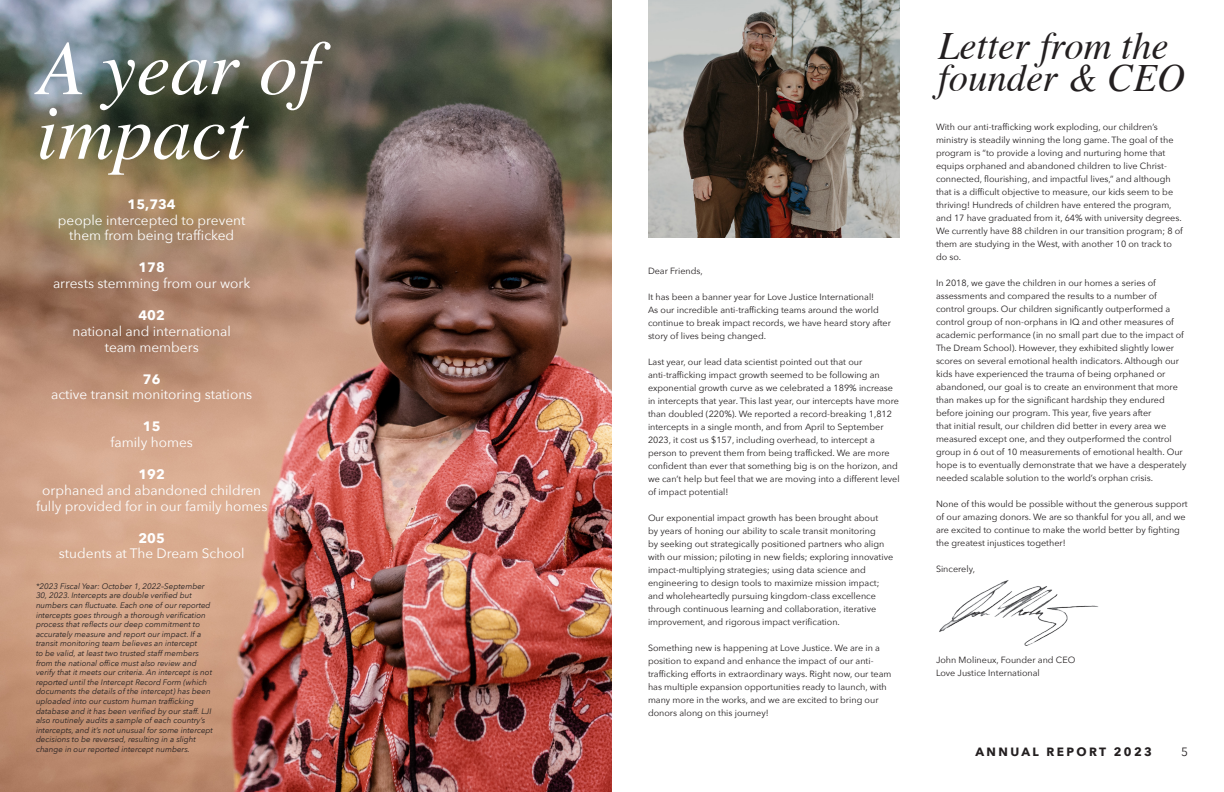
<style>
.page{position:relative;width:1224px;height:792px;background:#fff}
.page>*{position:absolute;margin:0;border:0;box-sizing:border-box;transform-origin:0 0}
.t1{font:italic 77.5px "Times";color:#fff}
.t2{font:italic 38.7px "Times";color:#231f20}
.Body{font:13.6px/15.9px "Avenir Next";color:#fff;text-align:center}
.t3{font:700 12px "Avenir Next";letter-spacing:.2em;color:#231f20}
.t4{font:12px "Avenir Next";color:#231f20}
.Body-2{font:9px/13px "Avenir Next";color:#231f20}
.t5{font:italic 8px/9.6px "Avenir Next";color:#231f20}
.s1{font-weight:700}
</style>
<div class="page">
<img style="left:0;top:0;width:612px;height:792px">
<img style="left:648px;top:0;width:252px;height:238px">
<img style="left:939px;top:580px;width:160px;height:66px">
<p class="t2" style="left:938px;top:12px;width:232px">Letter from the</p>
<p class="t2" style="left:938px;top:44px;width:248px">founder &amp; CEO</p>
<p class="t1" style="left:36px;top:1px;width:284px">A year of</p>
<p class="t1" style="left:36px;top:65px;width:213px">impact</p>
<p class="Body" style="left:58px;top:195px;width:189px"><span class="s1">15,734<br></span>people intercepted to prevent them from being trafficked</p>
<p class="Body" style="left:53px;top:259px;width:199px"><span class="s1">178<br></span>arrests stemming from our work</p>
<p class="Body" style="left:72px;top:307px;width:160px"><span class="s1">402<br></span>national and international team members</p>
<p class="Body" style="left:51px;top:370px;width:203px"><span class="s1">76<br></span>active transit monitoring stations</p>
<p class="Body" style="left:111px;top:418px;width:84px"><span class="s1">15<br></span>family homes</p>
<p class="Body" style="left:36px;top:466px;width:233px"><span class="s1">192<br></span>orphaned and abandoned children fully provided for in our family homes</p>
<p class="Body" style="left:59px;top:529px;width:187px"><span class="s1">205<br></span>students at The Dream School</p>
<p class="Body-2" style="left:936px;top:120px;width:248px">With our anti-trafficking work exploding, our children’s ministry is steadily winning the long game. The goal of the program is “to provide a loving and nurturing home that equips orphaned and abandoned children to live Christ&shy;connected, flourishing, and impactful lives,” and although that is a difficult objective to measure, our kids seem to be thriving! Hundreds of children have entered the program, and 17 have graduated from it, 64% with university degrees.<br>We currently have 88 children in our transition program; 8 of them are studying in the West, with another 10 on track to</p>
<p class="Body-2" style="left:936px;top:250px;width:27px">do so.</p>
<p class="Body-2" style="left:936px;top:276px;width:252px">In 2018, we gave the children in our homes a series of assessments and compared the results to a number of control groups. Our children significantly outperformed a control group of non-orphans in IQ and other measures of academic performance (in no small part due to the impact of The Dream School). However, they exhibited slightly lower scores on several emotional health indicators. Although our kids have experienced the trauma of being orphaned or abandoned, our goal is to create an environment that more than makes up for the significant hardship they endured before joining our program. This year, five years after<br>that initial result, our children did better in every area we measured except one, and they outperformed the control group in 6 out of 10 measurements of emotional health. Our hope is to eventually demonstrate that we have a desperately needed scalable solution to the world’s orphan crisis.</p>
<p class="Body-2" style="left:936px;top:497px;width:253px">None of this would be possible without the generous support of our amazing donors. We are so thankful for you all, and we are excited to continue to make the world better by fighting the greatest injustices together!</p>
<p class="Body-2" style="left:936px;top:562px;width:41px">Sincerely,</p>
<p class="Body-2" style="left:648px;top:264px;width:56px">Dear Friends,</p>
<p class="Body-2" style="left:648px;top:290px;width:244px">It has been a banner year for Love Justice International!<br>As our incredible anti-trafficking teams around the world continue to break impact records, we have heard story after story of lives being changed.</p>
<p class="Body-2" style="left:648px;top:355px;width:253px">Last year, our lead data scientist pointed out that our anti-trafficking impact growth seemed to be following an exponential growth curve as we celebrated a 189% increase in intercepts that year. This last year, our intercepts have more than doubled (220%). We reported a record-breaking 1,812 intercepts in a single month, and from April to September 2023, it cost us $157, including overhead, to intercept a person to prevent them from being trafficked. We are more confident than ever that something big is on the horizon, and we can’t help but feel that we are moving into a different level of impact potential!</p>
<p class="Body-2" style="left:648px;top:511px;width:247px">Our exponential impact growth has been brought about<br>by years of honing our ability to scale transit monitoring<br>by seeking out strategically positioned partners who align with our mission; piloting in new fields; exploring innovative impact-multiplying strategies; using data science and engineering to design tools to maximize mission impact; and wholeheartedly pursuing kingdom-class excellence through continuous learning and collaboration, iterative improvement, and rigorous impact verification.</p>
<p class="Body-2" style="left:648px;top:641px;width:245px">Something new is happening at Love Justice. We are in a position to expand and enhance the impact of our anti&shy;trafficking efforts in extraordinary ways. Right now, our team has multiple expansion opportunities ready to launch, with many more in the works, and we are excited to bring our donors along on this journey!</p>
<p class="t5" style="left:36px;top:581px;width:179px">*2023 Fiscal Year: October 1, 2022–September 30, 2023. Intercepts are double verified but numbers can fluctuate. Each one of our reported intercepts goes through a thorough verification process that reflects our deep commitment to accurately measure and report our impact. If a transit monitoring team believes an intercept<br>to be valid, at least two trusted staff members from the national office must also review and verify that it meets our criteria. An intercept is not reported until the Intercept Record Form (which documents the details of the intercept) has been uploaded into our custom human trafficking database and it has been verified by our staff. LJI also routinely audits a sample of each country’s intercepts, and it’s not unusual for some intercept decisions to be reversed, resulting in a slight change in our reported intercept numbers.</p>
<p class="Body-2" style="left:936px;top:653px;width:141px">John Molineux, Founder and CEO</p>
<p class="Body-2" style="left:936px;top:666px;width:105px">Love Justice International</p>
<h3 class="t4" style="left:36px;top:742px;width:8px">4</h3>
<h3 class="t3" style="left:975px;top:741px;width:178px">ANNUAL REPORT 2023</h3>
<h3 class="t4" style="left:1181px;top:742px;width:8px">5</h3>
</div>
